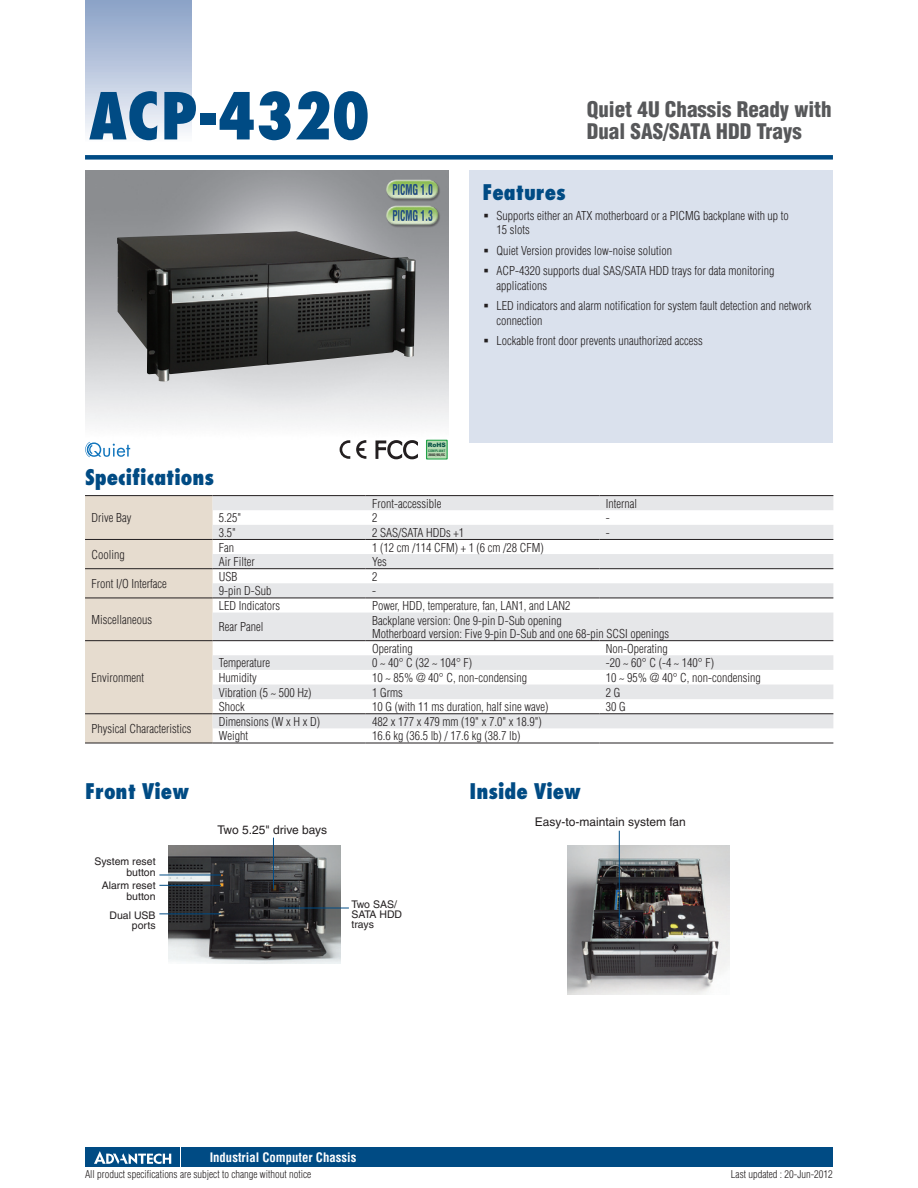
<style>
.page{position:relative;width:918px;height:1188px;background:#fff}
.page>*{position:absolute;margin:0;border:0;box-sizing:border-box;transform-origin:0 0}
.DS_Model_Name_1P{font:800 condensed 63px "Futura";color:#004b84}
.DS_Headline-1P{font:900 condensed 21px/22.5px "Helvetica";color:#57585a}
.DS_Paragraph_Header{font:800 condensed 21px "Futura";color:#004b84}
.DS_www{font:700 condensed 12.75px "Helvetica";color:#fff}
.DS_Tab-data{font:300 condensed 12px "Helvetica";color:#231f20}
.DS_Feature{font:300 condensed 12px/14.2px "Helvetica";color:#231f20}
.DS_photo_text-2{font:12px "Helvetica";color:#231f20}
.t1{font:300 condensed 10.5px "Helvetica";color:#231f20}
.DS_photo_text{font:10.5px/10.4px "Helvetica";color:#231f20;text-align:right}
.t2{font:900 6px "Arial";color:#0c5447}
.t3{font:700 condensed 3.3px/4.5px "Helvetica";color:#231f20;scale:1.11 1}
.s1{color:#0c6a39}
</style>
<div class="page">
<div style="left:85px;top:155px;width:748px;height:5px;background:#004b84"></div>
<div style="left:85px;top:0;width:106px;height:143px;background:linear-gradient(to bottom,#879fc5,#fafafd)"></div>
<div style="left:182px;top:1147px;width:651px;height:20px;background:#004b84"></div>
<div style="left:85px;top:1147px;width:95px;height:20px;background:#004b84"></div>
<svg style="left:94px;top:1151px;width:77px;height:13px"></svg>
<div style="left:470px;top:170px;width:363px;height:272px;background:#dae1ed"></div>
<div style="left:85px;top:496px;width:128px;height:247px;background:#e6dccf"></div>
<svg style="left:213px;top:496px;width:620px;height:232px;fill:#e6e7e9"></svg>
<hr style="left:85px;top:743px;width:128px;height:1px;background:#231f20">
<hr style="left:213px;top:743px;width:153px;height:1px;background:#231f20">
<hr style="left:366px;top:743px;width:234px;height:1px;background:#231f20">
<hr style="left:600px;top:743px;width:233px;height:1px;background:#231f20">
<hr style="left:85px;top:495px;width:128px;height:1px;background:#231f20">
<hr style="left:213px;top:495px;width:153px;height:1px;background:#231f20">
<hr style="left:366px;top:495px;width:234px;height:1px;background:#231f20">
<hr style="left:600px;top:495px;width:233px;height:1px;background:#231f20">
<hr style="left:85px;top:539px;width:128px;height:1px;background:#231f20">
<hr style="left:213px;top:539px;width:153px;height:1px;background:#231f20">
<hr style="left:366px;top:539px;width:234px;height:1px;background:#231f20">
<hr style="left:600px;top:539px;width:233px;height:1px;background:#231f20">
<hr style="left:85px;top:568px;width:128px;height:1px;background:#231f20">
<hr style="left:213px;top:568px;width:153px;height:1px;background:#231f20">
<hr style="left:366px;top:568px;width:234px;height:1px;background:#231f20">
<hr style="left:600px;top:568px;width:233px;height:1px;background:#231f20">
<hr style="left:85px;top:598px;width:128px;height:1px;background:#231f20">
<hr style="left:213px;top:598px;width:153px;height:1px;background:#231f20">
<hr style="left:366px;top:598px;width:234px;height:1px;background:#231f20">
<hr style="left:600px;top:598px;width:233px;height:1px;background:#231f20">
<hr style="left:85px;top:640px;width:128px;height:1px;background:#231f20">
<hr style="left:85px;top:713px;width:128px;height:1px;background:#231f20">
<hr style="left:213px;top:640px;width:153px;height:1px;background:#231f20">
<hr style="left:366px;top:640px;width:234px;height:1px;background:#231f20">
<hr style="left:600px;top:640px;width:233px;height:1px;background:#231f20">
<hr style="left:213px;top:713px;width:153px;height:1px;background:#231f20">
<hr style="left:366px;top:713px;width:234px;height:1px;background:#231f20">
<hr style="left:600px;top:713px;width:233px;height:1px;background:#231f20">
<img style="left:375px;top:170px;width:73px;height:27px">
<img style="left:375px;top:197px;width:73px;height:38px">
<img style="left:117px;top:231px;width:299px;height:151px">
<img style="left:169px;top:845px;width:171px;height:118px">
<hr style="left:159px;top:875px;width:62px;height:1px;background:#004b84">
<hr style="left:278px;top:908px;width:71px;height:1px;background:#004b84">
<hr style="left:273px;top:838px;width:1px;height:51px;background:#004b84">
<hr style="left:159px;top:885px;width:62px;height:1px;background:#004b84">
<hr style="left:159px;top:913px;width:62px;height:1px;background:#004b84">
<svg style="left:426px;top:440px;width:22px;height:20px"></svg>
<div style="left:427px;top:441px;width:20px;height:17px;background:#b8dbb4"></div>
<svg style="left:340px;top:440px;width:10px;height:19px"></svg>
<svg style="left:356px;top:440px;width:10px;height:19px"></svg>
<svg style="left:375px;top:440px;width:43px;height:20px"></svg>
<svg style="left:85px;top:441px;width:45px;height:17px"></svg>
<img style="left:567px;top:845px;width:162px;height:149px">
<hr style="left:619px;top:831px;width:1px;height:95px;background:#004b84">
<p class="DS_Model_Name_1P" style="left:89px;top:76px;width:282px">ACP-4320</p>
<p class="DS_Headline-1P" style="left:587px;top:98px;width:247px">Quiet 4U Chassis Ready with<br>Dual SAS/SATA HDD Trays</p>
<p class="DS_Paragraph_Header" style="left:482px;top:178px;width:85px">Features</p>
<p class="t2" style="left:428px;top:441px;width:19px">RoHS</p>
<p class="t3" style="left:428px;top:448px;width:17px"><span class="s1">COMPLIANT<br></span>2002/95/EC</p>
<p class="DS_Feature" style="left:496px;top:208px;width:294px">Supports either an ATX motherboard or a PICMG backplane with up to<br>15 slots</p>
<p class="DS_Feature" style="left:496px;top:243px;width:177px">Quiet Version provides low-noise solution</p>
<p class="DS_Feature" style="left:496px;top:264px;width:279px">ACP-4320 supports dual SAS/SATA HDD trays for data monitoring applications</p>
<p class="DS_Feature" style="left:496px;top:299px;width:317px">LED indicators and alarm notification for system fault detection and network connection</p>
<p class="DS_Feature" style="left:496px;top:334px;width:208px">Lockable front door prevents unauthorized access</p>
<p class="DS_Paragraph_Header" style="left:85px;top:463px;width:131px">Specifications</p>
<p class="DS_Tab-data" style="left:91px;top:511px;width:42px">Drive Bay</p>
<p class="DS_Tab-data" style="left:372px;top:496px;width:71px">Front-accessible</p>
<p class="DS_Tab-data" style="left:606px;top:496px;width:33px">Internal</p>
<p class="DS_Tab-data" style="left:219px;top:511px;width:24px">5.25"</p>
<p class="DS_Tab-data" style="left:372px;top:511px;width:7px">2</p>
<p class="DS_Tab-data" style="left:606px;top:511px;width:5px">-</p>
<p class="DS_Tab-data" style="left:219px;top:526px;width:19px">3.5"</p>
<p class="DS_Tab-data" style="left:372px;top:526px;width:94px">2 SAS/SATA HDDs +1</p>
<p class="DS_Tab-data" style="left:606px;top:526px;width:5px">-</p>
<p class="DS_Tab-data" style="left:91px;top:548px;width:35px">Cooling</p>
<p class="DS_Tab-data" style="left:91px;top:577px;width:77px">Front I/O Interface</p>
<p class="DS_Tab-data" style="left:91px;top:613px;width:62px">Miscellaneous</p>
<p class="DS_Tab-data" style="left:91px;top:671px;width:54px">Environment</p>
<p class="DS_Tab-data" style="left:91px;top:722px;width:101px">Physical Characteristics</p>
<p class="DS_Tab-data" style="left:219px;top:540px;width:17px">Fan</p>
<p class="DS_Tab-data" style="left:372px;top:540px;width:173px">1 (12 cm /114 CFM) + 1 (6 cm /28 CFM)</p>
<p class="DS_Tab-data" style="left:219px;top:555px;width:37px">Air Filter</p>
<p class="DS_Tab-data" style="left:372px;top:555px;width:16px">Yes</p>
<p class="DS_Tab-data" style="left:219px;top:569px;width:20px">USB</p>
<p class="DS_Tab-data" style="left:372px;top:569px;width:7px">2</p>
<p class="DS_Tab-data" style="left:219px;top:584px;width:54px">9-pin D-Sub</p>
<p class="DS_Tab-data" style="left:372px;top:584px;width:5px">-</p>
<p class="DS_Tab-data" style="left:219px;top:599px;width:63px">LED Indicators</p>
<p class="DS_Tab-data" style="left:372px;top:599px;width:200px">Power, HDD, temperature, fan, LAN1, and LAN2</p>
<p class="DS_Tab-data" style="left:219px;top:620px;width:46px">Rear Panel</p>
<p class="DS_Tab-data" style="left:372px;top:613px;width:191px">Backplane version: One 9-pin D-Sub opening</p>
<p class="DS_Tab-data" style="left:372px;top:627px;width:299px">Motherboard version: Five 9-pin D-Sub and one 68-pin SCSI openings</p>
<p class="DS_Tab-data" style="left:372px;top:641px;width:42px">Operating</p>
<p class="DS_Tab-data" style="left:606px;top:641px;width:63px">Non-Operating</p>
<p class="DS_Tab-data" style="left:219px;top:656px;width:53px">Temperature</p>
<p class="DS_Tab-data" style="left:372px;top:656px;width:102px">0 ~ 40° C (32 ~ 104° F)</p>
<p class="DS_Tab-data" style="left:606px;top:656px;width:110px">-20 ~ 60° C (-4 ~ 140° F)</p>
<p class="DS_Tab-data" style="left:219px;top:671px;width:39px">Humidity</p>
<p class="DS_Tab-data" style="left:372px;top:671px;width:156px">10 ~ 85% @ 40° C, non-condensing</p>
<p class="DS_Tab-data" style="left:606px;top:671px;width:156px">10 ~ 95% @ 40° C, non-condensing</p>
<p class="DS_Tab-data" style="left:219px;top:685px;width:94px">Vibration (5 ~ 500 Hz)</p>
<p class="DS_Tab-data" style="left:372px;top:685px;width:32px">1 Grms</p>
<p class="DS_Tab-data" style="left:606px;top:685px;width:16px">2 G</p>
<p class="DS_Tab-data" style="left:219px;top:700px;width:27px">Shock</p>
<p class="DS_Tab-data" style="left:372px;top:700px;width:178px">10 G (with 11 ms duration, half sine wave)</p>
<p class="DS_Tab-data" style="left:606px;top:700px;width:21px">30 G</p>
<p class="DS_Tab-data" style="left:219px;top:715px;width:103px">Dimensions (W x H x D)</p>
<p class="DS_Tab-data" style="left:372px;top:715px;width:171px">482 x 177 x 479 mm (19" x 7.0" x 18.9")</p>
<p class="DS_Tab-data" style="left:219px;top:729px;width:31px">Weight</p>
<p class="DS_Tab-data" style="left:372px;top:729px;width:150px">16.6 kg (36.5 lb) / 17.6 kg (38.7 lb)</p>
<p class="DS_Paragraph_Header" style="left:85px;top:778px;width:106px">Front View</p>
<p class="DS_Paragraph_Header" style="left:470px;top:778px;width:113px">Inside View</p>
<p class="DS_photo_text-2" style="left:218px;top:823px;width:111px">Two 5.25" drive bays</p>
<p class="DS_photo_text" style="left:94px;top:856px;width:63px">System reset button</p>
<p class="DS_photo_text" style="left:102px;top:880px;width:55px">Alarm reset button</p>
<p class="DS_photo_text" style="left:110px;top:910px;width:48px">Dual USB ports</p>
<p class="DS_photo_text" style="left:352px;top:899px;width:52px;text-align:left">Two SAS/<br>SATA HDD trays</p>
<p class="DS_www" style="left:210px;top:1150px;width:148px">Industrial Computer Chassis</p>
<p class="DS_photo_text-2" style="left:535px;top:815px;width:153px">Easy-to-maintain system fan</p>
<p class="t1" style="left:85px;top:1168px;width:228px">All product specifications are subject to change without notice</p>
<p class="t1" style="left:731px;top:1168px;width:104px">Last updated : 20-Jun-2012</p>
</div>
